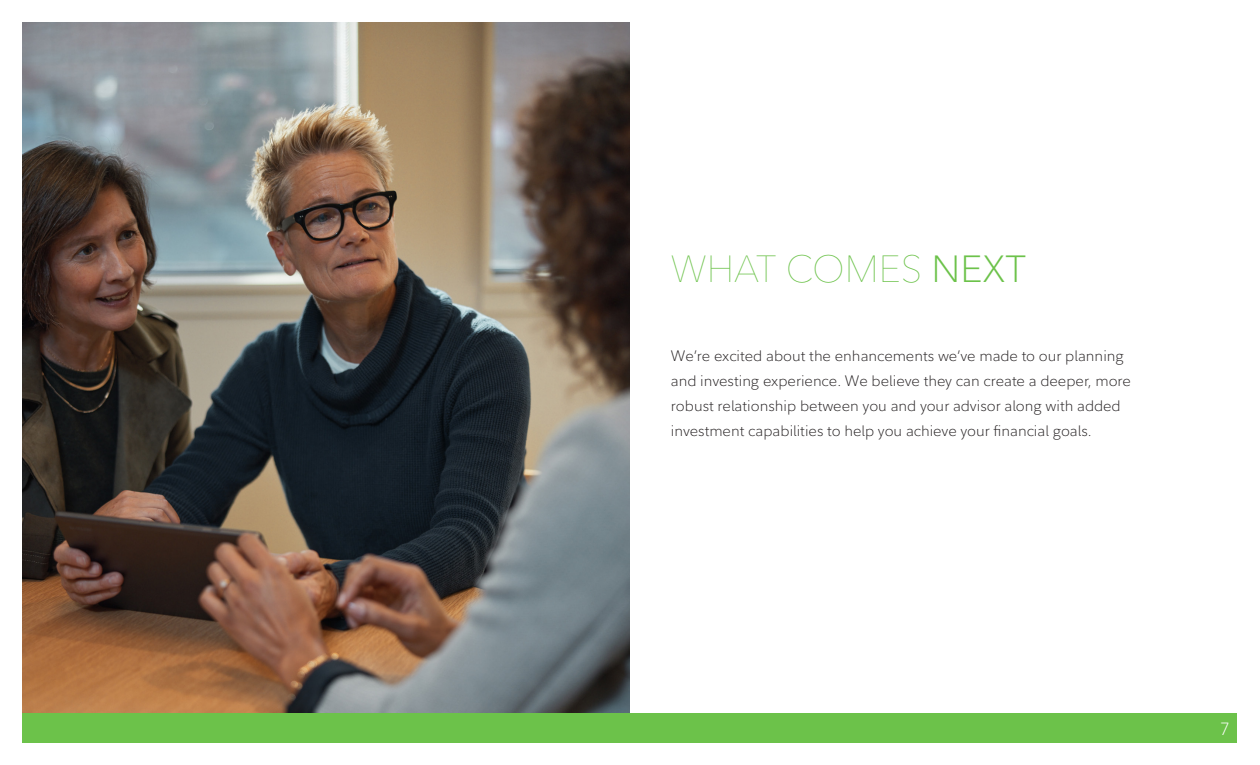
<style>
.page{position:relative;width:1260px;height:765px;background:#fff}
.page>*{position:absolute;margin:0;border:0;box-sizing:border-box;transform-origin:0 0}
.t1{font:200 37.5px "Fidelity Sans";color:#6cc24a}
.t2{font:300 17.5px "Fidelity Sans";color:#fff}
.t3{font:300 15px/25px "Fidelity Sans";color:#231f20}
.s1{font-weight:300}
</style>
<div class="page">
<img style="left:22px;top:22px;width:608px;height:691px">
<div style="left:22px;top:713px;width:1216px;height:29px;background:#6cc24a"></div>
<p class="t1" style="left:671px;top:245px;width:357px">WHAT COMES <span class="s1">NEXT</span></p>
<p class="t3" style="left:671px;top:344px;width:462px">We’re excited about the enhancements we’ve made to our planning and investing experience. We believe they can create a deeper, more robust relationship between you and your advisor along with added investment capabilities to help you achieve your financial goals.</p>
<p class="t2" style="left:1220px;top:717px;width:11px">7</p>
</div>
